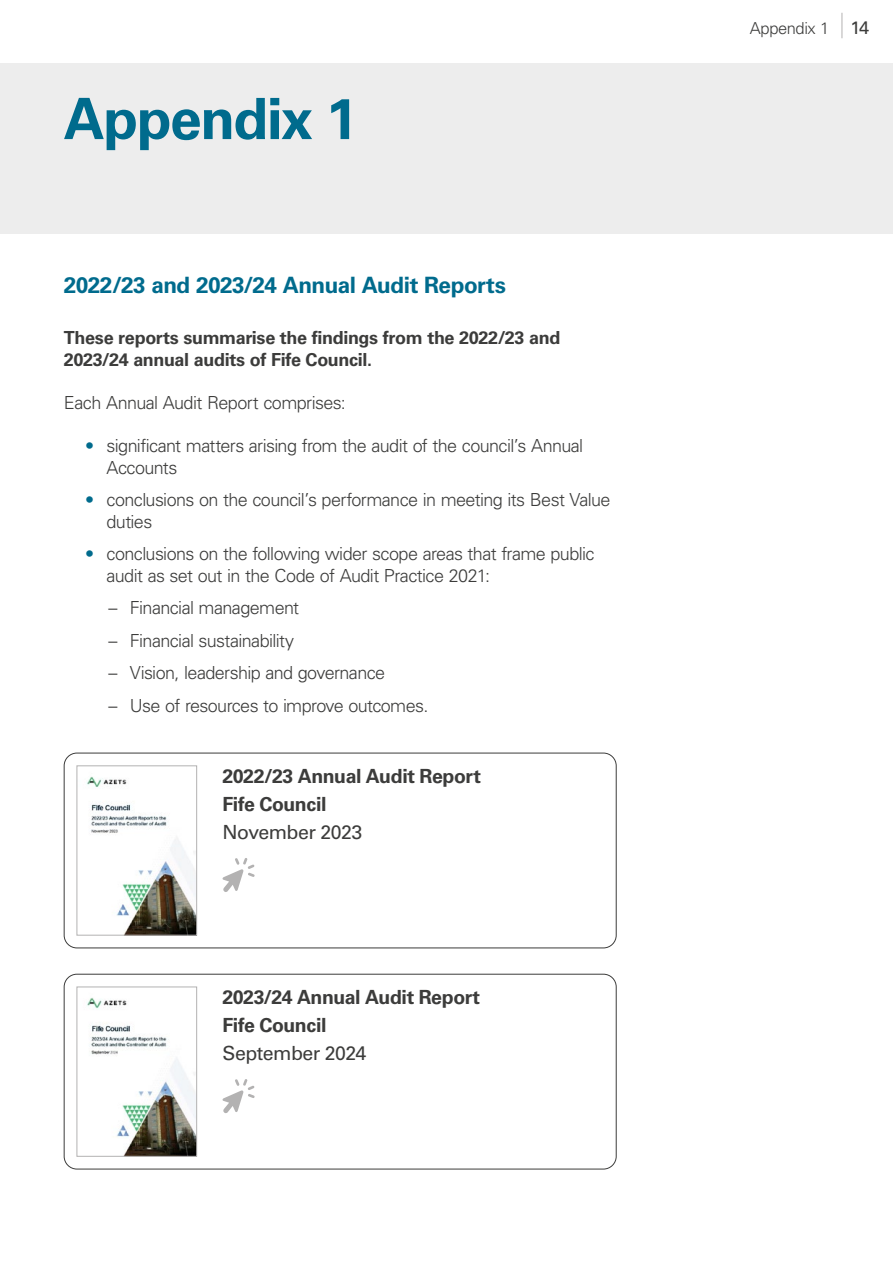
<style>
.page{position:relative;width:893px;height:1263px;background:#fff}
.page>*{position:absolute;margin:0;border:0;box-sizing:border-box;transform-origin:0 0}
.AS-P01-Chapter_head{font:700 57px "Univers LT Pro 65";letter-spacing:-.025em;color:#006b8d}
.AS-P03-Subhead_1{font:700 22.5px "Univers LT Pro 65";letter-spacing:-.025em;color:#006b8d}
.AS-P50-Report_title_link{font:700 19.5px "Univers LT Pro 65";letter-spacing:-.025em;color:#3c3c3b}
.AS-P52-Report_date{font:19.5px "Univers LT Pro 55 Roman";letter-spacing:-.025em;color:#3c3c3b}
.AS-P51-Council_name{font:700 19.5px "Univers LT Pro 65";letter-spacing:-.02em;color:#3c3c3b}
.AS-P08-Bullet_1{font:300 18px/21.8px "Univers LT Pro 45";letter-spacing:-.035em;color:#3c3c3b}
.AS-P09-Bullet_2{font:300 18px "Univers LT Pro 45";letter-spacing:-.035em;color:#3c3c3b}
.AS-P27-Exhibits_text{font:700 18px/21.8px "Univers LT Pro 65";letter-spacing:-.02em;color:#3c3c3b}
.AS-P06-Body_text{font:300 18px "Univers LT Pro 45";letter-spacing:-.03em;color:#3c3c3b}
.t1{font:300 16.5px "Univers LT Pro 45";letter-spacing:-.025em;color:#3c3c3b}
.s1{color:#006b8d}
.s2{font-family:"Univers LT Pro 55 Roman";font-weight:400;font-size:18px}
</style>
<div class="page">
<svg style="left:842px;top:13px;width:1px;height:25px"></svg>
<div style="left:0;top:64px;width:893px;height:170px;background:#ededed"></div>
<svg style="left:222px;top:858px;width:33px;height:34px"></svg>
<div style="left:64px;top:753px;width:553px;height:195px;border:1px solid #3c3c3b;border-radius:13px"></div>
<img style="left:86px;top:777px;width:109px;height:156px">
<div style="left:77px;top:765px;width:120px;height:170px;border:1px solid #b3b2b2"></div>
<svg style="left:222px;top:1079px;width:33px;height:34px"></svg>
<div style="left:64px;top:974px;width:553px;height:195px;border:1px solid #3c3c3b;border-radius:13px"></div>
<img style="left:87px;top:998px;width:108px;height:157px">
<div style="left:77px;top:986px;width:120px;height:171px;border:1px solid #b3b2b2"></div>
<h2 class="AS-P01-Chapter_head" style="left:64px;top:79px;width:295px">Appendix 1</h2>
<h3 class="AS-P03-Subhead_1" style="left:64px;top:269px;width:443px">2022/23 and 2023/24 Annual Audit Reports</h3>
<p class="AS-P27-Exhibits_text" style="left:64px;top:326px;width:498px">These reports summarise the findings from the 2022/23 and<br>2023/24 annual audits of Fife Council.</p>
<p class="AS-P06-Body_text" style="left:64px;top:391px;width:283px">Each Annual Audit Report comprises:</p>
<p class="AS-P08-Bullet_1" style="left:107px;top:434px;width:478px;text-indent:-21px"><span class="s1">•</span> significant matters arising from the audit of the council’s Annual<br>Accounts</p>
<p class="AS-P08-Bullet_1" style="left:107px;top:488px;width:506px;text-indent:-21px"><span class="s1">•</span> conclusions on the council’s performance in meeting its Best Value duties</p>
<p class="AS-P08-Bullet_1" style="left:107px;top:542px;width:489px;text-indent:-21px"><span class="s1">•</span> conclusions on the following wider scope areas that frame public audit as set out in the Code of Audit Practice 2021:</p>
<p class="AS-P09-Bullet_2" style="left:109px;top:596px;width:192px">– Financial management</p>
<p class="AS-P09-Bullet_2" style="left:109px;top:629px;width:187px">– Financial sustainability</p>
<p class="AS-P09-Bullet_2" style="left:109px;top:661px;width:278px">– Vision, leadership and governance</p>
<p class="AS-P09-Bullet_2" style="left:109px;top:693px;width:321px">– Use of resources to improve outcomes.</p>
<p class="AS-P50-Report_title_link" style="left:223px;top:763px;width:260px">2022/23 Annual Audit Report</p>
<p class="AS-P51-Council_name" style="left:223px;top:790px;width:105px">Fife Council</p>
<p class="AS-P52-Report_date" style="left:223px;top:818px;width:141px">November 2023</p>
<p class="AS-P50-Report_title_link" style="left:223px;top:984px;width:259px">2023/24 Annual Audit Report</p>
<p class="AS-P51-Council_name" style="left:223px;top:1011px;width:105px">Fife Council</p>
<p class="AS-P52-Report_date" style="left:223px;top:1039px;width:145px">September 2024</p>
<p class="t1" style="left:750px;top:17px;width:121px">Appendix 1 <span class="s2">14</span></p>
</div>
